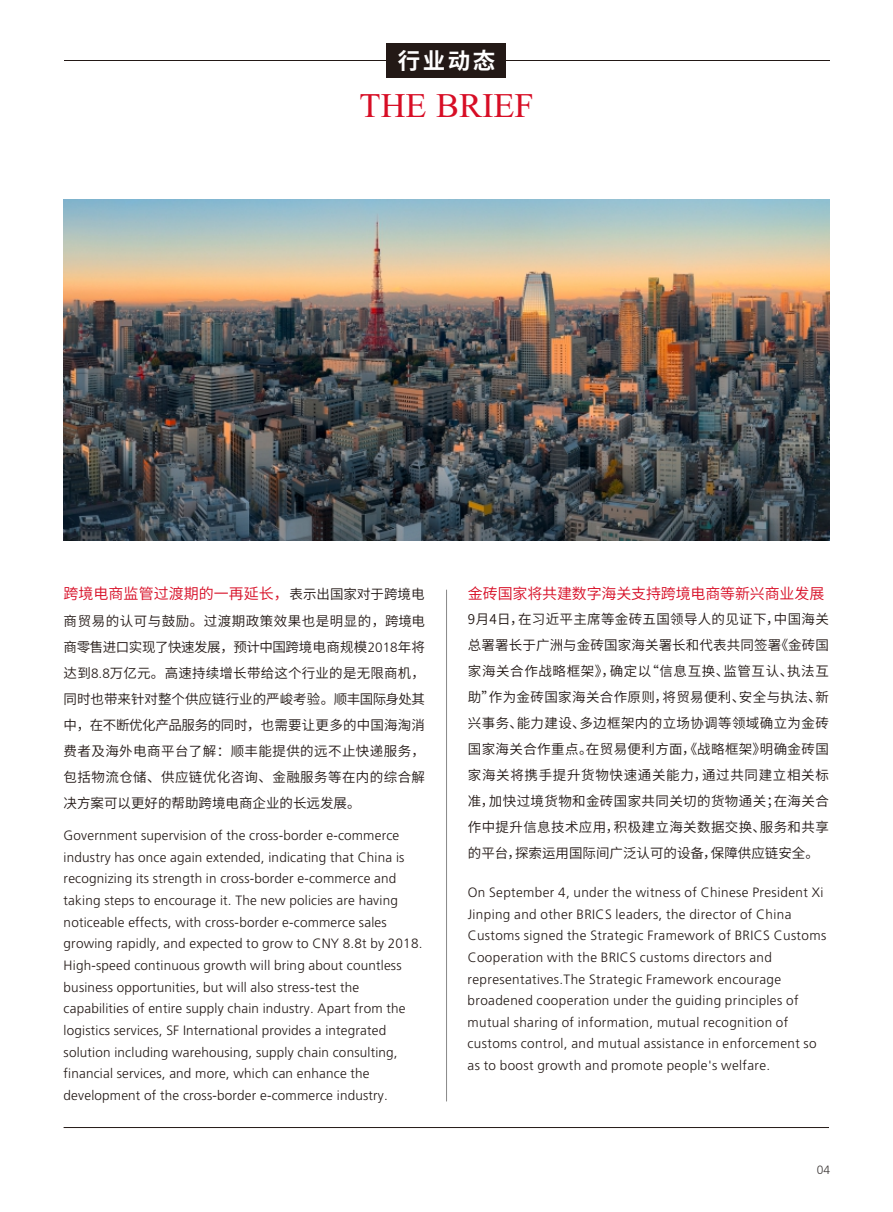
<style>
.page{position:relative;width:893px;height:1212px;background:#fff}
.page>*{position:absolute;margin:0;border:0;box-sizing:border-box;transform-origin:0 0}
.t1{font:34.5px "Times New Roman";color:#d70d25}
.t2{font:700 22.5px "Noto Sans Hans";color:#fff}
.t3{font:600 15px "Noto Sans Hans";letter-spacing:-.01em;color:#d70d25}
.t4{font:300 13.5px/21.6px "Frutiger CE";letter-spacing:.015em;color:#231916}
.t5{font:600 13.5px/26px "Noto Sans Hans";letter-spacing:.03em;color:#231916;text-align:justify}
.t6{font:300 12px "Frutiger CE";color:#3e3a39}
.s1{font-size:13.5px;color:#231916}
.s2{font-family:"Frutiger CE";font-weight:300}
</style>
<div class="page">
<img style="left:64px;top:199px;width:765px;height:341px">
<hr style="left:446px;top:590px;width:1px;height:511px;background:#898989">
<hr style="left:64px;top:60px;width:765px;height:1px;background:#231916">
<div style="left:387px;top:43px;width:119px;height:34px;background:#231916"></div>
<hr style="left:64px;top:1127px;width:765px;height:1px;background:#231916">
<h2 class="t2" style="left:398px;top:49px;width:99px">⾏业动态</h2>
<h1 class="t1" style="left:360px;top:93px;width:176px">THE BRIEF</h1>
<p class="t3" style="left:64px;top:586px;width:362px">跨境电商监管过渡期的⼀再延⻓，<span class="s1">表⽰出国家对于跨境电</span></p>
<p class="t5" style="left:64px;top:608px;width:363px">商贸易的认可与⿎励。过渡期政策效果也是明显的，跨境电商零售进⼝实现了快速发展，预计中国跨境电商规模<span class="s2">2018</span>年将达到<span class="s2">8.8</span>万亿元。⾼速持续增⻓带给这个⾏业的是⽆限商机，同时也带来针对整个供应链⾏业的严峻考验。顺丰国际⾝处其中，在不断优化产品服务的同时，也需要让更多的中国海淘消费者及海外电商平台了解：顺丰能提供的远不⽌快递服务，包括物流仓储、供应链优化咨询、⾦融服务等在内的综合解决⽅案可以更好的帮助跨境电商企业的⻓远发展。</p>
<p class="t4" style="left:64px;top:825px;width:360px">Government supervision of the cross-border e-commerce industry has once again extended, indicating that China is recognizing its strength in cross-border e-commerce and taking steps to encourage it. The new policies are having noticeable effects, with cross-border e-commerce sales growing rapidly, and expected to grow to CNY 8.8t by 2018.<br>High-speed continuous growth will bring about countless business opportunities, but will also stress-test the capabilities of entire supply chain industry. Apart from the logistics services, SF International provides a integrated solution including warehousing, supply chain consulting, financial services, and more, which can enhance the development of the cross-border e-commerce industry.</p>
<p class="t3" style="left:468px;top:586px;width:358px">⾦砖国家将共建数字海关⽀持跨境电商等新兴商业发展</p>
<p class="t5" style="left:468px;top:606px;width:363px">9⽉4⽇，在习近平主席等⾦砖五国领导⼈的⻅证下，中国海关总署署⻓于⼴洲与⾦砖国家海关署⻓和代表共同签署《⾦砖国家海关合作战略框架》，确定以“信息互换、监管互认、执法互助”作为⾦砖国家海关合作原则，将贸易便利、安全与执法、新兴事务、能⼒建设、多边框架内的⽴场协调等领域确⽴为⾦砖国家海关合作重点。在贸易便利⽅⾯，《战略框架》明确⾦砖国家海关将携⼿提升货物快速通关能⼒，通过共同建⽴相关标准，加快过境货物和⾦砖国家共同关切的货物通关；在海关合作中提升信息技术应⽤，积极建⽴海关数据交换、服务和共享的平台，探索运⽤国际间⼴泛认可的设备，保障供应链安全。</p>
<p class="t4" style="left:468px;top:882px;width:360px">On September 4, under the witness of Chinese President Xi Jinping and other BRICS leaders, the director of China Customs signed the Strategic Framework of BRICS Customs Cooperation with the BRICS customs directors and representatives.The Strategic Framework encourage broadened cooperation under the guiding principles of mutual sharing of information, mutual recognition of customs control, and mutual assistance in enforcement so as to boost growth and promote people's welfare.</p>
<p class="t6" style="left:817px;top:1165px;width:15px">04</p>
</div>
